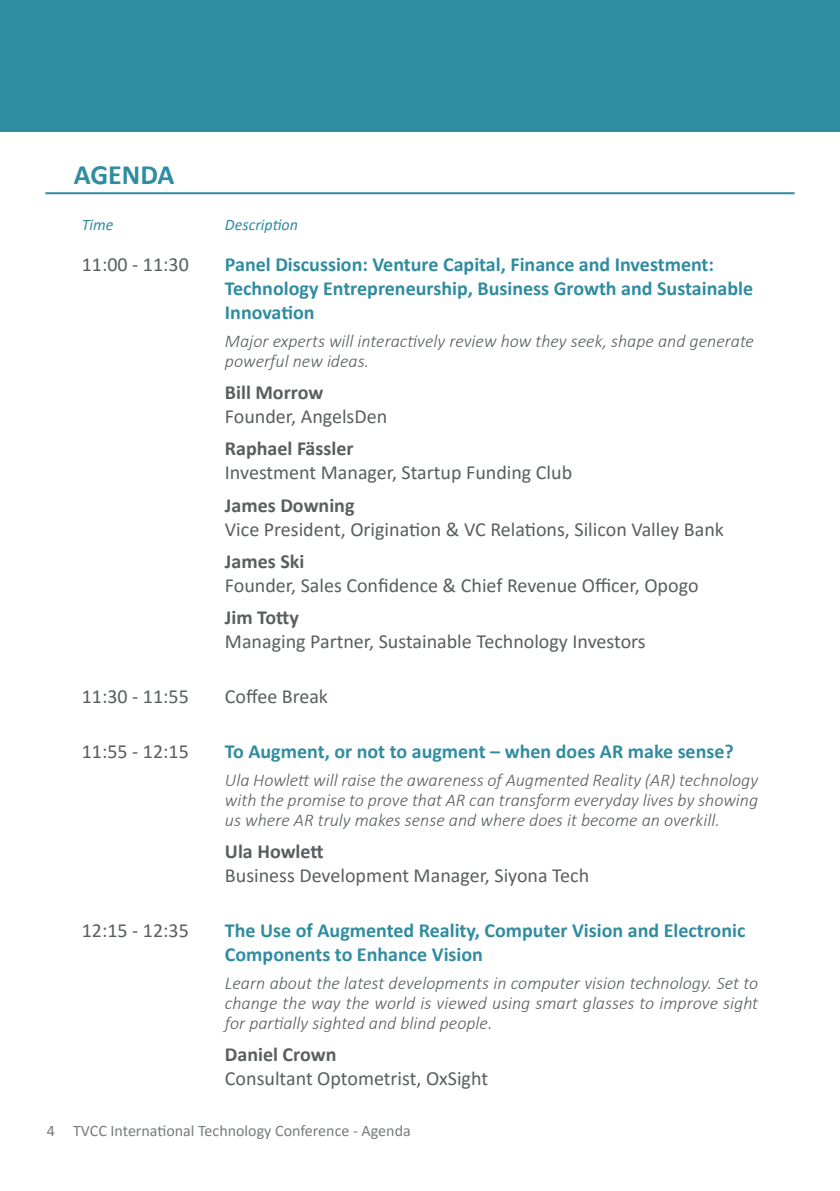
<style>
.page{position:relative;width:840px;height:1191px;background:#fff}
.page>*{position:absolute;margin:0;border:0;box-sizing:border-box;transform-origin:0 0}
.t1{font:700 28px "Calibri";color:#308ca0}
.t2{font:20px "Calibri";color:#5a5e5f}
.t3{font:700 20px/24px "Calibri";color:#308ca0}
.t4{font:700 20px "Calibri";color:#5a5e5f}
.t5{font:italic 300 18px/20px "Calibri";color:#5a5e5f;text-align:justify}
.t6{font:16px "Calibri";color:#777b7d}
.t7{font:italic 16px "Calibri";color:#308ca0}
</style>
<div class="page">
<hr style="left:45px;top:192px;width:749px;height:2px;background:#308ca0">
<div style="left:0;top:0;width:839px;height:131px;background:#308ca0"></div>
<p class="t1" style="left:74px;top:155px;width:102px">AGENDA</p>
<p class="t7" style="left:82px;top:214px;width:33px">Time</p>
<p class="t7" style="left:225px;top:214px;width:75px">Description</p>
<p class="t2" style="left:82px;top:251px;width:109px">11:00 - 11:30</p>
<p class="t3" style="left:225px;top:252px;width:529px">Panel Discussion: Venture Capital, Finance and Investment:<br>Technology Entrepreneurship, Business Growth and Sustainable<br>Innovation</p>
<p class="t5" style="left:225px;top:331px;width:530px">Major experts will interactively review how they seek, shape and generate powerful new ideas.</p>
<p class="t4" style="left:225px;top:379px;width:100px">Bill Morrow</p>
<p class="t2" style="left:225px;top:403px;width:164px">Founder, AngelsDen</p>
<p class="t4" style="left:225px;top:435px;width:130px">Raphael Fässler</p>
<p class="t2" style="left:225px;top:459px;width:348px">Investment Manager, Startup Funding Club</p>
<p class="t4" style="left:225px;top:491px;width:131px">James Downing</p>
<p class="t2" style="left:225px;top:515px;width:500px">Vice President, Origination &amp; VC Relations, Silicon Valley Bank</p>
<p class="t4" style="left:225px;top:547px;width:81px">James Ski</p>
<p class="t2" style="left:225px;top:571px;width:475px">Founder, Sales Confidence &amp; Chief Revenue Officer, Opogo</p>
<p class="t4" style="left:225px;top:603px;width:75px">Jim Totty</p>
<p class="t2" style="left:225px;top:627px;width:422px">Managing Partner, Sustainable Technology Investors</p>
<p class="t2" style="left:82px;top:682px;width:109px">11:30 - 11:55</p>
<p class="t2" style="left:225px;top:682px;width:105px">Coffee Break</p>
<p class="t2" style="left:82px;top:737px;width:109px">11:55 - 12:15</p>
<p class="t3" style="left:225px;top:738px;width:510px">To Augment, or not to augment – when does AR make sense?</p>
<p class="t5" style="left:225px;top:769px;width:534px">Ula Howlett will raise the awareness of Augmented Reality (AR) technology with the promise to prove that AR can transform everyday lives by showing us where AR truly makes sense and where does it become an overkill.</p>
<p class="t4" style="left:225px;top:837px;width:100px">Ula Howlett</p>
<p class="t2" style="left:225px;top:861px;width:365px">Business Development Manager, Siyona Tech</p>
<p class="t2" style="left:82px;top:916px;width:109px">12:15 - 12:35</p>
<p class="t3" style="left:225px;top:917px;width:521px">The Use of Augmented Reality, Computer Vision and Electronic<br>Components to Enhance Vision</p>
<p class="t5" style="left:225px;top:972px;width:534px">Learn about the latest developments in computer vision technology. Set to change the way the world is viewed using smart glasses to improve sight for partially sighted and blind people.</p>
<p class="t4" style="left:225px;top:1040px;width:113px">Daniel Crown</p>
<p class="t2" style="left:225px;top:1064px;width:264px">Consultant Optometrist, OxSight</p>
<p class="t6" style="left:47px;top:1120px;width:365px">4 TVCC International Technology Conference - Agenda</p>
</div>
